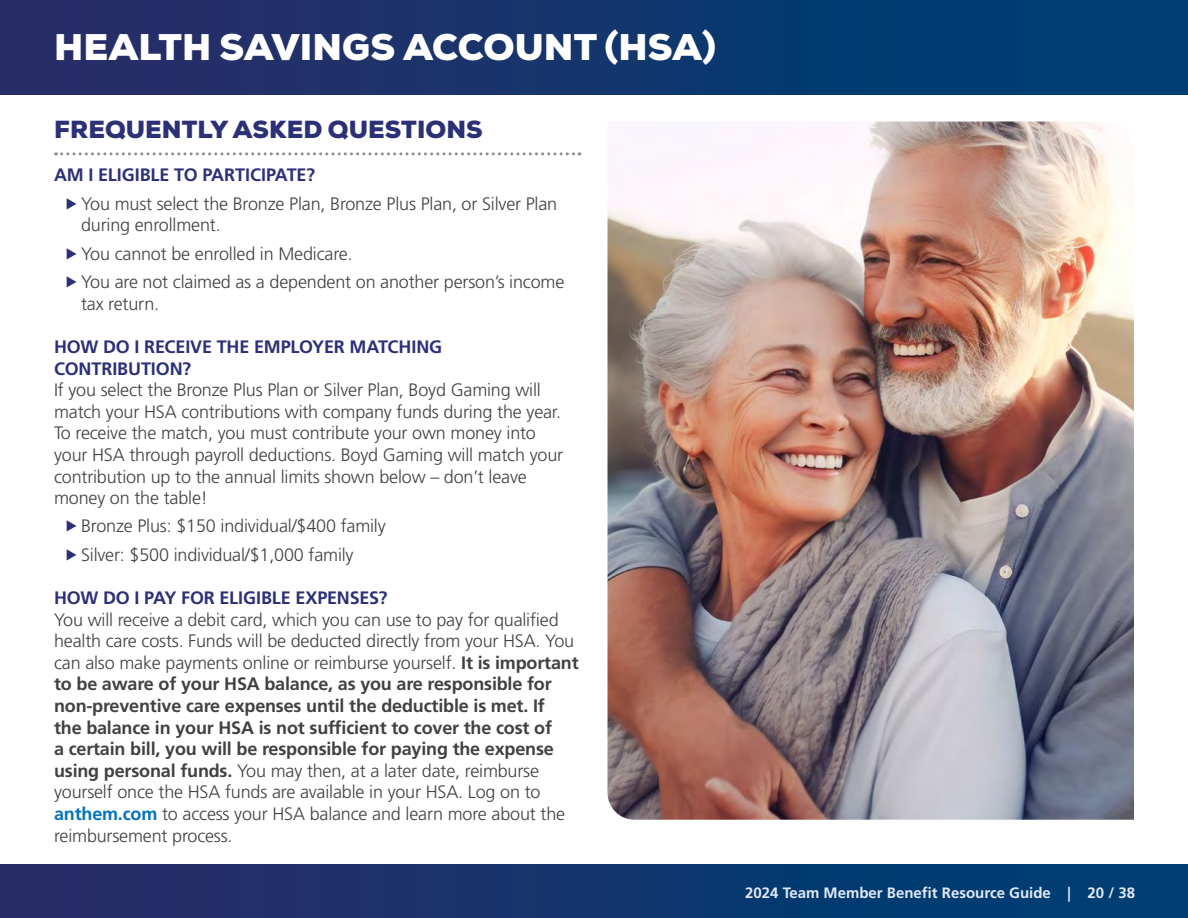
<style>
.page{position:relative;width:1188px;height:918px;background:#fff}
.page>*{position:absolute;margin:0;border:0;box-sizing:border-box;transform-origin:0 0}
.t1{font:900 36px "Nexa";letter-spacing:.005em;color:#fff}
.t2{font:900 24px "Nexa";letter-spacing:.005em;color:#2c3177}
.t3{font:300 18px/21.6px "Frutiger LT Std";letter-spacing:-.01em;color:#414042}
.t4{font:700 18px/21.6px "Frutiger LT Std";letter-spacing:-.01em;color:#2c3177}
.t5{font:700 15px "Frutiger LT Std";color:#e4e9f6}
.s1{font-weight:700;color:#2c3177}
.s2{color:#2c3177}
.s3{font-weight:700}
.s4{font-weight:700;color:#0272ba}
</style>
<div class="page">
<div style="left:0;top:865px;width:1188px;height:53px;background:linear-gradient(to right,#2c2c66,#003f74)"></div>
<div style="left:0;top:0;width:1188px;height:94px;background:linear-gradient(to right,#2c2c66,#003f74)"></div>
<svg style="left:56px;top:152px;width:524px;height:3px"></svg>
<img style="left:608px;top:122px;width:526px;height:698px">
<h1 class="t1" style="left:54px;top:23px;width:664px">HEALTH SAVINGS ACCOUNT (HSA)</h1>
<h2 class="t2" style="left:54px;top:114px;width:430px">FREQUENTLY ASKED QUESTIONS</h2>
<p class="t3" style="left:65px;top:161px;width:494px;line-height:28.3px;text-indent:-10px"><span class="s1">AM I ELIGIBLE TO PARTICIPATE?<br></span><span class="s2">▶</span>You must select the Bronze Plan, Bronze Plus Plan, or Silver Plan</p>
<p class="t3" style="left:65px;top:211px;width:501px;line-height:28.3px;text-indent:17px">during enrollment.<br><span class="s2">▶</span>You cannot be enrolled in Medicare.<br><span class="s2">▶</span>You are not claimed as a dependent on another person’s income</p>
<p class="t3" style="left:81px;top:293px;width:80px">tax return.</p>
<p class="t4" style="left:54px;top:336px;width:390px">HOW DO I RECEIVE THE EMPLOYER MATCHING<br>CONTRIBUTION?</p>
<p class="t3" style="left:54px;top:379px;width:511px">If you select the Bronze Plus Plan or Silver Plan, Boyd Gaming will match your HSA contributions with company funds during the year.<br>To receive the match, you must contribute your own money into your HSA through payroll deductions. Boyd Gaming will match your contribution up to the annual limits shown below – don’t leave money on the table!</p>
<p class="t3" style="left:65px;top:512px;width:323px;line-height:28.3px"><span class="s2">▶</span>Bronze Plus: $150 individual/$400 family <span class="s2">▶</span>Silver: $500 individual/$1,000 family</p>
<p class="t4" style="left:54px;top:587px;width:335px">HOW DO I PAY FOR ELIGIBLE EXPENSES?</p>
<p class="t3" style="left:54px;top:609px;width:526px">You will receive a debit card, which you can use to pay for qualified health care costs. Funds will be deducted directly from your HSA. You can also make payments online or reimburse yourself. <span class="s3">It is important to be aware of your HSA balance, as you are responsible for non-preventive care expenses until the deductible is met. If<br>the balance in your HSA is not sufficient to cover the cost of<br>a certain bill, you will be responsible for paying the expense using personal funds.</span> You may then, at a later date, reimburse yourself once the HSA funds are available in your HSA. Log on to <span class="s4">anthem.com</span> to access your HSA balance and learn more about the reimbursement process.</p>
<p class="t5" style="left:745px;top:883px;width:391px">2024 Team Member Benefit Resource Guide | 20 / 38</p>
</div>
